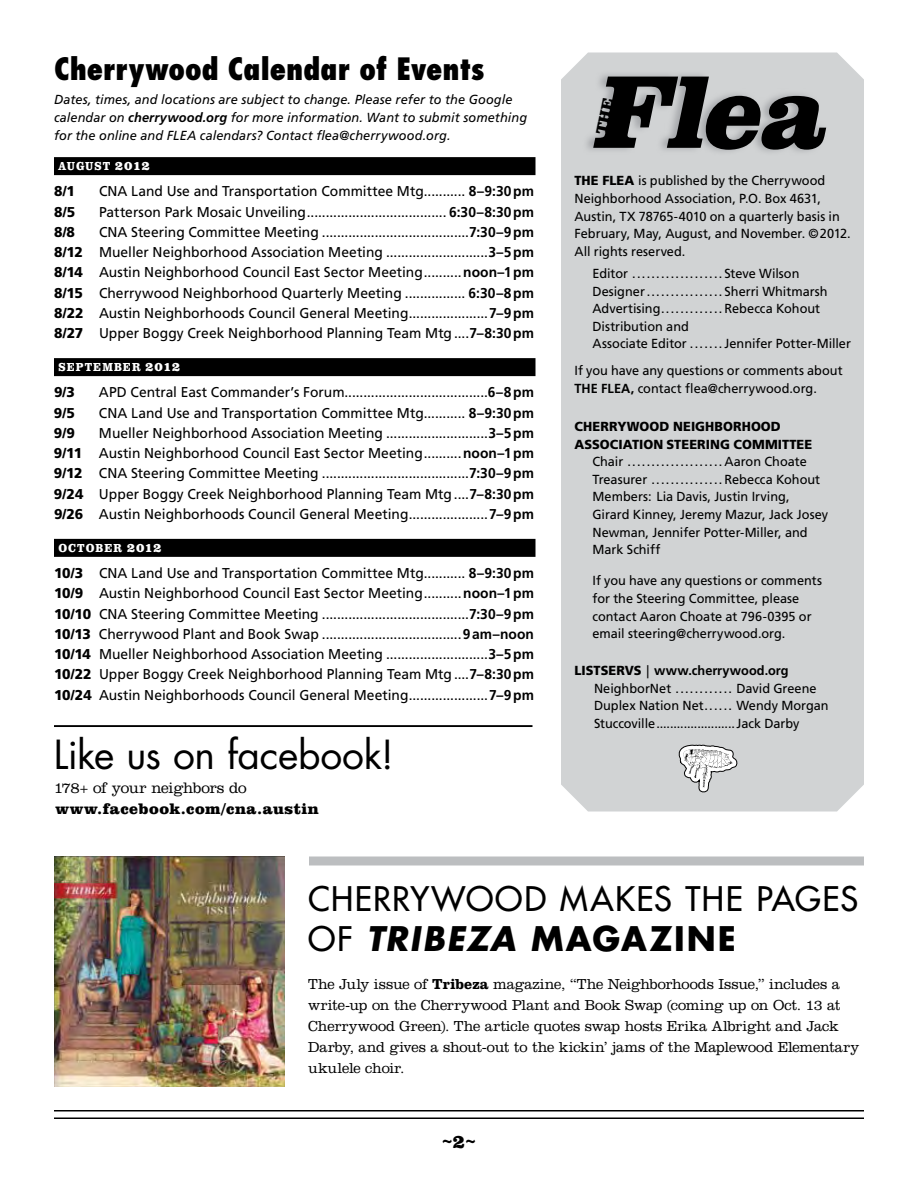
<style>
.page{position:relative;width:918px;height:1188px;background:#fff}
.page>*{position:absolute;margin:0;border:0;box-sizing:border-box;transform-origin:0 0}
.t1{font:italic 700 expanded 106.8px "URW Clarendon TOT";color:#000}
.t2{font:39px "Futura Std";letter-spacing:-.01em;color:#000}
.t3{font:500 33px/40.5px "Futura Std";letter-spacing:.04em;color:#000}
.t4{font:800 condensed 30px "Futura Std";color:#000}
.t5{font:700 19.5px "Clarendon LT Std";color:#000}
.t6{font:900 15.75px "Clarendon BT";letter-spacing:.035em;color:#000}
.t7{font:300 15.75px "Clarendon LT Std";letter-spacing:-.025em;color:#000}
.t8{font:300 15px/21px "Clarendon LT Std";letter-spacing:-.01em;color:#000}
.t9{font:14.25px/20.2px "Frutiger LT Std";color:#000;text-align:justify}
.t10{font:900 14.25px "Frutiger LT Std";color:#000}
.t11{font:13.2px/17.7px "Frutiger LT Std";color:#000}
.t12{font:italic 13.2px/18px "Frutiger LT Std";letter-spacing:.01em;color:#000}
.t13{font:900 13.2px/17.7px "Frutiger LT Std";letter-spacing:.01em;color:#000}
.t14{font:12px "URW Clarendon TOT Bol Ext Nar";letter-spacing:.085em;color:#fff}
.s1{font-weight:700}
.s2{font-family:"URW Clarendon TOT";font-weight:700;font-stretch:expanded;font-size:13.2px}
.s3{font-weight:900}
.s4{font-weight:700;font-style:italic}
.s5{font-family:"Clarendon BT";font-weight:900}
</style>
<div class="page">
<div style="left:561px;top:52px;width:303px;height:760px;background:#d1d3d4"></div>
<div style="left:309px;top:856px;width:555px;height:10px;background:#bcbec0"></div>
<hr style="left:54px;top:1110px;width:810px;height:2px;background:#000">
<hr style="left:54px;top:1117px;width:810px;height:2px;background:#000">
<hr style="left:54px;top:725px;width:478px;height:2px;background:#000">
<img style="left:54px;top:856px;width:230px;height:231px">
<div style="left:54px;top:157px;width:482px;height:18px;background:#000"></div>
<div style="left:54px;top:358px;width:482px;height:18px;background:#000"></div>
<div style="left:54px;top:539px;width:482px;height:18px;background:#000"></div>
<svg style="left:679px;top:745px;width:58px;height:47px"></svg>
<svg style="left:582px;top:70px;width:246px;height:86px;background:#bfc1c3"></svg>
<svg style="left:596px;top:98px;width:17px;height:37px"></svg>
<h3 class="t4" style="left:54px;top:50px;width:432px">Cherrywood Calendar of Events</h3>
<p class="t12" style="left:54px;top:91px;width:475px">Dates, times, and locations are subject to change. Please refer to the Google calendar on <span class="s1">cherrywood.org</span> for more information. Want to submit something for the online and FLEA calendars? Contact flea@cherrywood.org.</p>
<p class="t14" style="left:58px;top:159px;width:93px">AUGUST <span class="s2">2012</span></p>
<p class="t10" style="left:54px;top:183px;width:22px">8/1</p>
<p class="t9" style="left:99px;top:181px;width:437px">CNA Land Use and Transportation Committee Mtg........... <span class="s1">8–9:30pm</span></p>
<p class="t10" style="left:54px;top:203px;width:23px">8/5</p>
<p class="t9" style="left:99px;top:202px;width:436px">Patterson Park Mosaic Unveiling..................................... <span class="s1">6:30–8:30pm</span></p>
<p class="t10" style="left:54px;top:223px;width:23px">8/8</p>
<p class="t9" style="left:54px;top:222px;width:482px;text-indent:45px">CNA Steering Committee Meeting .......................................<span class="s1">7:30–9pm </span><span class="s3">8/12</span> Mueller Neighborhood Association Meeting ...........................<span class="s1">3–5pm </span><span class="s3">8/14</span> Austin Neighborhood Council East Sector Meeting..........<span class="s1">noon–1pm </span><span class="s3">8/15</span> Cherrywood Neighborhood Quarterly Meeting ................ <span class="s1">6:30–8pm </span><span class="s3">8/22</span> Austin Neighborhoods Council General Meeting.....................<span class="s1">7–9pm </span><span class="s3">8/27</span> Upper Boggy Creek Neighborhood Planning Team Mtg....<span class="s1">7–8:30pm</span></p>
<p class="t14" style="left:58px;top:360px;width:123px">SEPTEMBER <span class="s2">2012</span></p>
<p class="t10" style="left:54px;top:384px;width:23px">9/3</p>
<p class="t9" style="left:99px;top:382px;width:436px">APD Central East Commander’s Forum......................................<span class="s1">6–8pm</span></p>
<p class="t10" style="left:54px;top:404px;width:22px">9/5</p>
<p class="t9" style="left:99px;top:403px;width:437px">CNA Land Use and Transportation Committee Mtg........... <span class="s1">8–9:30pm</span></p>
<p class="t10" style="left:54px;top:424px;width:22px">9/9</p>
<p class="t9" style="left:54px;top:423px;width:482px;text-indent:45px">Mueller Neighborhood Association Meeting ...........................<span class="s1">3–5pm </span><span class="s3">9/11</span> Austin Neighborhood Council East Sector Meeting..........<span class="s1">noon–1pm </span><span class="s3">9/12</span> CNA Steering Committee Meeting .......................................<span class="s1">7:30–9pm </span><span class="s3">9/24</span> Upper Boggy Creek Neighborhood Planning Team Mtg....<span class="s1">7–8:30pm </span><span class="s3">9/26</span> Austin Neighborhoods Council General Meeting.....................<span class="s1">7–9pm</span></p>
<p class="t14" style="left:58px;top:541px;width:105px">OCTOBER <span class="s2">2012</span></p>
<p class="t9" style="left:54px;top:563px;width:482px"><span class="s3">10/3</span> CNA Land Use and Transportation Committee Mtg........... <span class="s1">8–9:30pm </span><span class="s3">10/9</span> Austin Neighborhood Council East Sector Meeting..........<span class="s1">noon–1pm </span><span class="s3">10/10</span> CNA Steering Committee Meeting .......................................<span class="s1">7:30–9pm </span><span class="s3">10/13</span> Cherrywood Plant and Book Swap .....................................<span class="s1">9am–noon </span><span class="s3">10/14</span> Mueller Neighborhood Association Meeting ...........................<span class="s1">3–5pm </span><span class="s3">10/22</span> Upper Boggy Creek Neighborhood Planning Team Mtg....<span class="s1">7–8:30pm </span><span class="s3">10/24</span> Austin Neighborhoods Council General Meeting.....................<span class="s1">7–9pm</span></p>
<h2 class="t2" style="left:54px;top:730px;width:342px">Like us on facebook!</h2>
<p class="t7" style="left:54px;top:779px;width:194px">178+ of your neighbors do</p>
<p class="t6" style="left:56px;top:799px;width:265px">www.facebook.com/cna.austin</p>
<h1 class="t1" style="left:599px;top:49px;width:233px">Flea</h1>
<p class="t11" style="left:574px;top:172px;width:278px"><span class="s3">THE FLEA</span> is published by the Cherrywood Neighborhood Association, P.O. Box 4631, Austin, TX 78765-4010 on a quarterly basis in February, May, August, and November. ©2012.<br>All rights reserved.</p>
<p class="t11" style="left:593px;top:265px;width:260px">Editor ...................Steve Wilson Designer................ Sherri Whitmarsh Advertising............. Rebecca Kohout Distribution and<br>Associate Editor ....... Jennifer Potter-Miller</p>
<p class="t11" style="left:574px;top:362px;width:270px">If you have any questions or comments about<br><span class="s1">The Flea,</span> contact flea@cherrywood.org.</p>
<p class="t13" style="left:574px;top:417px;width:239px">CHE RRYWOOD NEIGHBORHOOD<br>ASSOCIATION STEERI NG COMMITTEE</p>
<p class="t11" style="left:592px;top:453px;width:237px">Chair ....................Aaron Choate Treasurer ............... Rebecca Kohout Members: Lia Davis, Justin Irving, Girard Kinney, Jeremy Mazur, Jack Josey Newman, Jennifer Potter-Miller, and Mark Schiff</p>
<p class="t11" style="left:593px;top:572px;width:231px">If you have any questions or comments for the Steering Committee, please contact Aaron Choate at 796-0395 or email steering@cherrywood.org.</p>
<p class="t11" style="left:594px;top:662px;width:236px;text-indent:-20px"><span class="s3">LIS TSERVS</span> | <span class="s1">www.cherrywood.org </span>NeighborNet ............ David Greene Duplex Nation Net...... Wendy Morgan Stuccoville.......................Jack Darby</p>
<h3 class="t3" style="left:308px;top:878px;width:551px">CHERRYWOOD MAKES THE PAGES<br>OF <span class="s4">TRIBEZA</span> <span class="s1">MAGAZINE</span></h3>
<p class="t8" style="left:308px;top:974px;width:553px">The July issue of <span class="s1">Tribeza</span> magazine, “The Neighborhoods Issue,” includes a write-up on the Cherrywood Plant and Book Swap (coming up on Oct. 13 at Cherrywood Green). The article quotes swap hosts Erika Albright and Jack Darby, and gives a shout-out to the kickin’ jams of the Maplewood Elementary ukulele choir.</p>
<h3 class="t5" style="left:441px;top:1128px;width:37px">~<span class="s5">2</span>~</h3>
</div>
